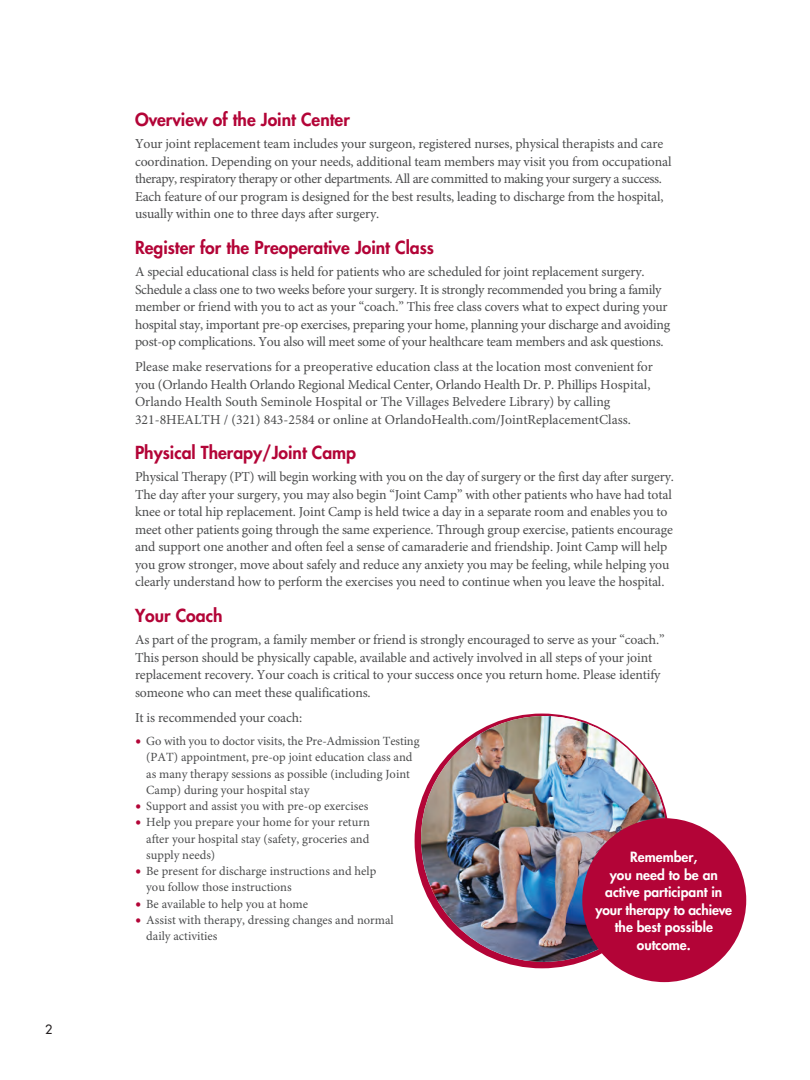
<style>
.page{position:relative;width:810px;height:1080px;background:#fff}
.page>*{position:absolute;margin:0;border:0;box-sizing:border-box;transform-origin:0 0}
.t1{font:800 17.5px "Futura";color:#b30437}
.t2{font:13.75px/17.5px "Minion Pro";letter-spacing:-.01em;color:#4b4c4d}
.t3{font:800 13.75px/17.5px "Futura";color:#fff;text-align:center}
.t4{font:12.5px/16.2px "Minion Pro";color:#4b4c4d}
.t5{font:12.5px "Futura";color:#231f20}
.s1{font-size:16.25px;color:#b30437}
</style>
<div class="page">
<div style="left:415px;top:714px;width:254px;height:254px;background:#b30437;border-radius:50%"></div>
<img style="left:421px;top:716px;width:246px;height:246px;border-radius:123px">
<div style="left:582px;top:818px;width:164px;height:164px;background:#b30437;border-radius:50%"></div>
<p class="t5" style="left:45px;top:1021px;width:9px">2</p>
<h3 class="t1" style="left:135px;top:109px;width:216px">Overview of the Joint Center</h3>
<p class="t2" style="left:135px;top:136px;width:538px">Your joint replacement team includes your surgeon, registered nurses, physical therapists and care coordination. Depending on your needs, additional team members may visit you from occupational therapy, respiratory therapy or other departments. All are committed to making your surgery a success.<br>Each feature of our program is designed for the best results, leading to discharge from the hospital, usually within one to three days after surgery.</p>
<h3 class="t1" style="left:135px;top:237px;width:301px">Register for the Preoperative Joint Class</h3>
<p class="t2" style="left:135px;top:264px;width:537px">A special educational class is held for patients who are scheduled for joint replacement surgery.<br>Schedule a class one to two weeks before your surgery. It is strongly recommended you bring a family member or friend with you to act as your “coach.” This free class covers what to expect during your hospital stay, important pre-op exercises, preparing your home, planning your discharge and avoiding post-op complications. You also will meet some of your healthcare team members and ask questions.</p>
<p class="t2" style="left:135px;top:358px;width:519px">Please make reservations for a preoperative education class at the location most convenient for you (Orlando Health Orlando Regional Medical Center, Orlando Health Dr. P. Phillips Hospital, Orlando Health South Seminole Hospital or The Villages Belvedere Library) by calling 321-8HEALTH / (321) 843-2584 or online at OrlandoHealth.com/JointReplacementClass.</p>
<h3 class="t1" style="left:135px;top:442px;width:223px">Physical Therapy/Joint Camp</h3>
<p class="t2" style="left:135px;top:469px;width:540px">Physical Therapy (PT) will begin working with you on the day of surgery or the first day after surgery.<br>The day after your surgery, you may also begin “Joint Camp” with other patients who have had total knee or total hip replacement. Joint Camp is held twice a day in a separate room and enables you to meet other patients going through the same experience. Through group exercise, patients encourage and support one another and often feel a sense of camaraderie and friendship. Joint Camp will help you grow stronger, move about safely and reduce any anxiety you may be feeling, while helping you clearly understand how to perform the exercises you need to continue when you leave the hospital.</p>
<h3 class="t1" style="left:135px;top:605px;width:89px">Your Coach</h3>
<p class="t2" style="left:135px;top:632px;width:531px">As part of the program, a family member or friend is strongly encouraged to serve as your “coach.” This person should be physically capable, available and actively involved in all steps of your joint replacement recovery. Your coach is critical to your success once you return home. Please identify someone who can meet these qualifications.</p>
<p class="t2" style="left:135px;top:709px;width:169px">It is recommended your coach:</p>
<p class="t4" style="left:146px;top:733px;width:275px;text-indent:-11px"><span class="s1">•</span> Go with you to doctor visits, the Pre-Admission Testing (PAT) appointment, pre-op joint education class and as many therapy sessions as possible (including Joint Camp) during your hospital stay</p>
<p class="t4" style="left:135px;top:798px;width:235px"><span class="s1">•</span> Support and assist you with pre-op exercises</p>
<p class="t4" style="left:146px;top:815px;width:225px;text-align:justify;text-indent:-11px"><span class="s1">•</span> Help you prepare your home for your return after your hospital stay (safety, groceries and supply needs)</p>
<p class="t4" style="left:146px;top:863px;width:231px;text-indent:-11px"><span class="s1">•</span> Be present for discharge instructions and help you follow those instructions</p>
<p class="t4" style="left:135px;top:896px;width:175px"><span class="s1">•</span> Be available to help you at home</p>
<p class="t4" style="left:146px;top:912px;width:249px;text-indent:-11px"><span class="s1">•</span> Assist with therapy, dressing changes and normal daily activities</p>
<p class="t3" style="left:596px;top:849px;width:138px">Remember,<br>you need to be an active participant in your therapy to achieve the best possible outcome.</p>
</div>
